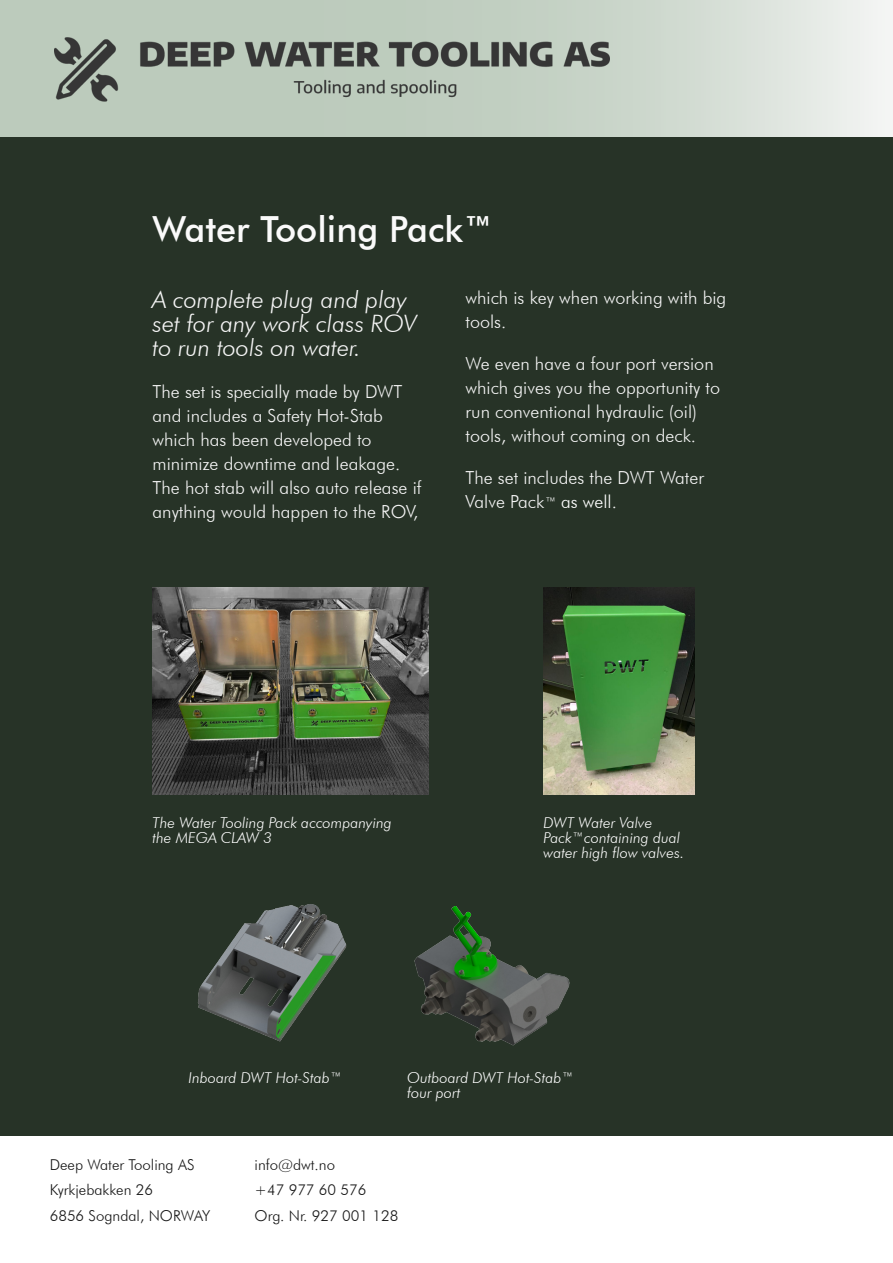
<style>
.page{position:relative;width:893px;height:1263px;background:#fff}
.page>*{position:absolute;margin:0;border:0;box-sizing:border-box;transform-origin:0 0}
.t1{font:500 36px "Futura BT";color:#fafafa}
.t2{font:italic 300 24px/24px "Futura BT";color:#f6f6f6}
.t3{font:300 18px/24px "Futura BT";color:#f6f6f6}
.t4{font:italic 300 15px/15px "Futura BT";color:#fff}
.t5{font:300 15px/25.5px "Futura BT";color:#181818}
.s1{color:#fff}
.s2{font-style:italic;font-size:15px;color:#fff}
</style>
<div class="page">
<div style="left:0;top:137px;width:893px;height:998px;background:#273327"></div>
<img style="left:544px;top:587px;width:150px;height:207px">
<img style="left:153px;top:587px;width:276px;height:207px">
<img style="left:198px;top:904px;width:149px;height:138px">
<img style="left:414px;top:906px;width:155px;height:140px">
<img style="left:2px;top:0;width:660px;height:137px">
<h1 class="t1" style="left:153px;top:215px;width:342px">Water Tooling Pack<span class="s1">™</span></h1>
<h2 class="t2" style="left:153px;top:290px;width:266px">A complete plug and play set for any work class ROV to run tools on water.</h2>
<p class="t3" style="left:153px;top:382px;width:270px">The set is specially made by DWT and includes a Safety Hot-Stab which has been developed to minimize downtime and leakage.<br>The hot stab will also auto release if anything would happen to the ROV,</p>
<p class="t3" style="left:465px;top:287px;width:262px">which is key when working with big tools.</p>
<p class="t3" style="left:465px;top:353px;width:256px">We even have a four port version which gives you the opportunity to run conventional hydraulic (oil) tools, without coming on deck.</p>
<p class="t3" style="left:465px;top:467px;width:240px">The set includes the DWT Water<br>Valve Pack<span class="s2">™</span> <span class="s1">as well</span>.</p>
<p class="t4" style="left:153px;top:817px;width:241px">The Water Tooling Pack accompanying the MEGA CLAW 3</p>
<p class="t4" style="left:544px;top:817px;width:142px">DWT Water Valve<br>Pack™containing dual water high flow valves.</p>
<p class="t4" style="left:188px;top:1071px;width:155px">Inboard DWT Hot-Stab™</p>
<p class="t4" style="left:407px;top:1071px;width:168px">Outboard DWT Hot-Stab™ four port</p>
<p class="t5" style="left:50px;top:1153px;width:162px">Deep Water Tooling AS<br>Kyrkjebakken 26<br>6856 Sogndal, NORWAY</p>
<p class="t5" style="left:255px;top:1153px;width:145px">info@dwt.no<br>+47 977 60 576<br>Org. Nr. 927 001 128</p>
</div>
